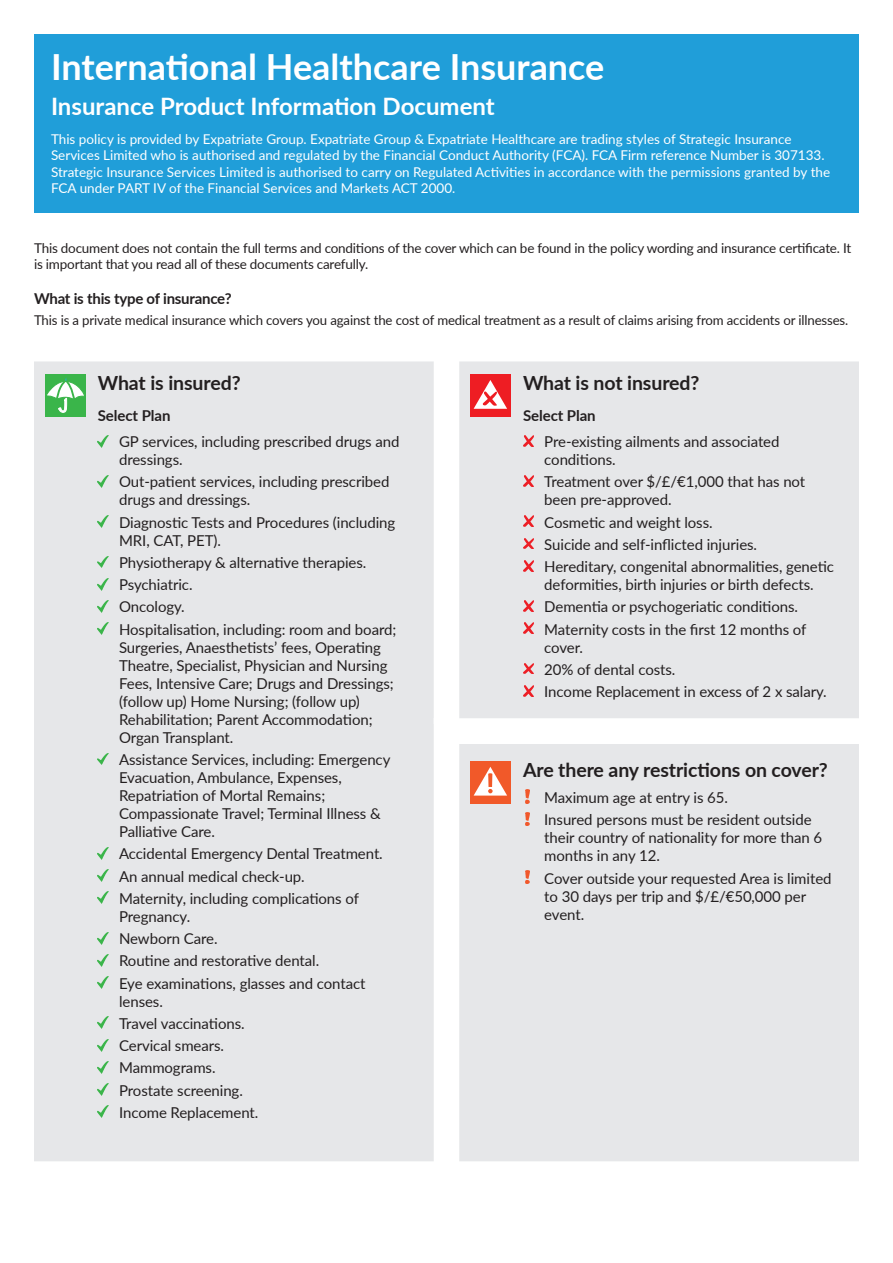
<style>
.page{position:relative;width:893px;height:1263px;background:#fff}
.page>*{position:absolute;margin:0;border:0;box-sizing:border-box;transform-origin:0 0}
.t1{font:700 36px "Lato";color:#fff}
.t2{font:700 24px "Lato";color:#fff}
.t3{font:700 19.5px "Lato";letter-spacing:-.005em;color:#231f20}
.t4{font:15px/22.2px "Lato";letter-spacing:-.005em;color:#231f20}
.t5{font:700 15px "Lato";letter-spacing:-.015em;color:#231f20}
.t6{font:13.5px/16.2px "Lato";color:#fff}
.t7{font:13.5px/16.2px "Lato";letter-spacing:-.015em;color:#231f20}
</style>
<div class="page">
<div style="left:34px;top:34px;width:825px;height:179px;background:#209ed9"></div>
<div style="left:34px;top:361px;width:825px;height:800px;background:#e6e7e9"></div>
<svg style="left:459px;top:718px;width:400px;height:26px"></svg>
<div style="left:434px;top:718px;width:25px;height:6px;background:#fff"></div>
<div style="left:45px;top:374px;width:41px;height:43px;background:#3ab54a"></div>
<svg style="left:47px;top:377px;width:37px;height:36px"></svg>
<svg style="left:98px;top:435px;width:11px;height:12px"></svg>
<svg style="left:98px;top:475px;width:11px;height:12px"></svg>
<svg style="left:98px;top:516px;width:11px;height:12px"></svg>
<svg style="left:98px;top:556px;width:11px;height:12px"></svg>
<svg style="left:98px;top:578px;width:11px;height:12px"></svg>
<svg style="left:98px;top:600px;width:11px;height:12px"></svg>
<svg style="left:98px;top:623px;width:11px;height:12px"></svg>
<svg style="left:98px;top:753px;width:11px;height:12px"></svg>
<svg style="left:98px;top:847px;width:11px;height:12px"></svg>
<svg style="left:98px;top:869px;width:11px;height:12px"></svg>
<svg style="left:98px;top:892px;width:11px;height:12px"></svg>
<svg style="left:98px;top:932px;width:11px;height:12px"></svg>
<svg style="left:98px;top:954px;width:11px;height:12px"></svg>
<svg style="left:98px;top:977px;width:11px;height:11px"></svg>
<svg style="left:98px;top:1017px;width:11px;height:12px"></svg>
<svg style="left:98px;top:1039px;width:11px;height:12px"></svg>
<svg style="left:98px;top:1061px;width:11px;height:12px"></svg>
<svg style="left:98px;top:1084px;width:11px;height:11px"></svg>
<svg style="left:98px;top:1106px;width:11px;height:12px"></svg>
<div style="left:470px;top:374px;width:41px;height:43px;background:#ee1d23"></div>
<svg style="left:474px;top:380px;width:33px;height:29px"></svg>
<svg style="left:523px;top:435px;width:11px;height:11px"></svg>
<svg style="left:523px;top:475px;width:11px;height:11px"></svg>
<svg style="left:523px;top:516px;width:11px;height:11px"></svg>
<svg style="left:523px;top:538px;width:11px;height:11px"></svg>
<svg style="left:523px;top:560px;width:11px;height:11px"></svg>
<svg style="left:523px;top:600px;width:11px;height:11px"></svg>
<svg style="left:523px;top:623px;width:11px;height:11px"></svg>
<svg style="left:523px;top:663px;width:11px;height:11px"></svg>
<svg style="left:523px;top:685px;width:11px;height:11px"></svg>
<div style="left:470px;top:761px;width:41px;height:43px;background:#f15929"></div>
<svg style="left:474px;top:767px;width:33px;height:28px"></svg>
<svg style="left:526px;top:790px;width:4px;height:13px"></svg>
<svg style="left:526px;top:812px;width:4px;height:13px"></svg>
<img style="left:526px;top:870px;width:4px;height:14px">
<h1 class="t1" style="left:51px;top:40px;width:555px">International Healthcare Insurance</h1>
<h2 class="t2" style="left:51px;top:89px;width:445px">Insurance Product Information Document</h2>
<p class="t6" style="left:51px;top:131px;width:781px">This policy is provided by Expatriate Group. Expatriate Group &amp; Expatriate Healthcare are trading styles of Strategic Insurance Services Limited who is authorised and regulated by the Financial Conduct Authority (FCA). FCA Firm reference Number is 307133.<br>Strategic Insurance Services Limited is authorised to carry on Regulated Activities in accordance with the permissions granted by the FCA under PART IV of the Financial Services and Markets ACT 2000.</p>
<p class="t7" style="left:34px;top:240px;width:819px">This document does not contain the full terms and conditions of the cover which can be found in the policy wording and insurance certificate. It is important that you read all of these documents carefully.</p>
<p class="t5" style="left:34px;top:288px;width:199px">What is this type of insurance?</p>
<p class="t7" style="left:34px;top:311px;width:816px">This is a private medical insurance which covers you against the cost of medical treatment as a result of claims arising from accidents or illnesses.</p>
<h3 class="t3" style="left:98px;top:368px;width:144px">What is insured?</h3>
<p class="t5" style="left:98px;top:404px;width:74px">Select Plan</p>
<p class="t4" style="left:119px;top:432px;width:282px;line-height:18px">GP services, including prescribed drugs and dressings.</p>
<p class="t4" style="left:119px;top:472px;width:272px;line-height:18px">Out-patient services, including prescribed drugs and dressings.</p>
<p class="t4" style="left:119px;top:513px;width:278px;line-height:18px">Diagnostic Tests and Procedures (including<br>MRI, CAT, PET).</p>
<p class="t4" style="left:119px;top:551px;width:279px">Physiotherapy &amp; alternative therapies.<br>Psychiatric.<br>Oncology.<br>Hospitalisation, including: room and board;</p>
<p class="t4" style="left:119px;top:638px;width:276px;line-height:18px">Surgeries, Anaesthetists’ fees, Operating Theatre, Specialist, Physician and Nursing Fees, Intensive Care; Drugs and Dressings; (follow up) Home Nursing; (follow up)<br>Rehabilitation; Parent Accommodation; Organ Transplant.</p>
<p class="t4" style="left:119px;top:750px;width:273px;line-height:18px">Assistance Services, including: Emergency Evacuation, Ambulance, Expenses, Repatriation of Mortal Remains; Compassionate Travel; Terminal Illness &amp; Palliative Care.</p>
<p class="t4" style="left:119px;top:842px;width:265px">Accidental Emergency Dental Treatment.<br>An annual medical check-up.<br>Maternity, including complications of</p>
<p class="t4" style="left:119px;top:904px;width:248px">Pregnancy.<br>Newborn Care.<br>Routine and restorative dental.<br>Eye examinations, glasses and contact</p>
<p class="t4" style="left:119px;top:989px;width:141px">lenses.<br>Travel vaccinations.<br>Cervical smears.<br>Mammograms.<br>Prostate screening.<br>Income Replacement.</p>
<h3 class="t3" style="left:523px;top:368px;width:178px">What is not insured?</h3>
<p class="t5" style="left:523px;top:404px;width:74px">Select Plan</p>
<p class="t4" style="left:544px;top:432px;width:237px;line-height:18px">Pre-existing ailments and associated conditions.</p>
<p class="t4" style="left:544px;top:472px;width:262px;line-height:18px">Treatment over $/£/€1,000 that has not been pre-approved.</p>
<p class="t4" style="left:544px;top:510px;width:291px">Cosmetic and weight loss.<br>Suicide and self-inflicted injuries.<br>Hereditary, congenital abnormalities, genetic</p>
<p class="t4" style="left:544px;top:573px;width:271px">deformities, birth injuries or birth defects.<br>Dementia or psychogeriatic conditions.<br>Maternity costs in the first 12 months of</p>
<p class="t4" style="left:544px;top:635px;width:284px">cover.<br>20% of dental costs.<br>Income Replacement in excess of 2 x salary.</p>
<h3 class="t3" style="left:523px;top:755px;width:306px">Are there any restrictions on cover?</h3>
<p class="t4" style="left:544px;top:786px;width:269px">Maximum age at entry is 65.<br>Insured persons must be resident outside</p>
<p class="t4" style="left:544px;top:828px;width:279px;line-height:18px">their country of nationality for more than 6 months in any 12.</p>
<p class="t4" style="left:544px;top:869px;width:289px;line-height:18px">Cover outside your requested Area is limited to 30 days per trip and $/£/€50,000 per event.</p>
</div>
